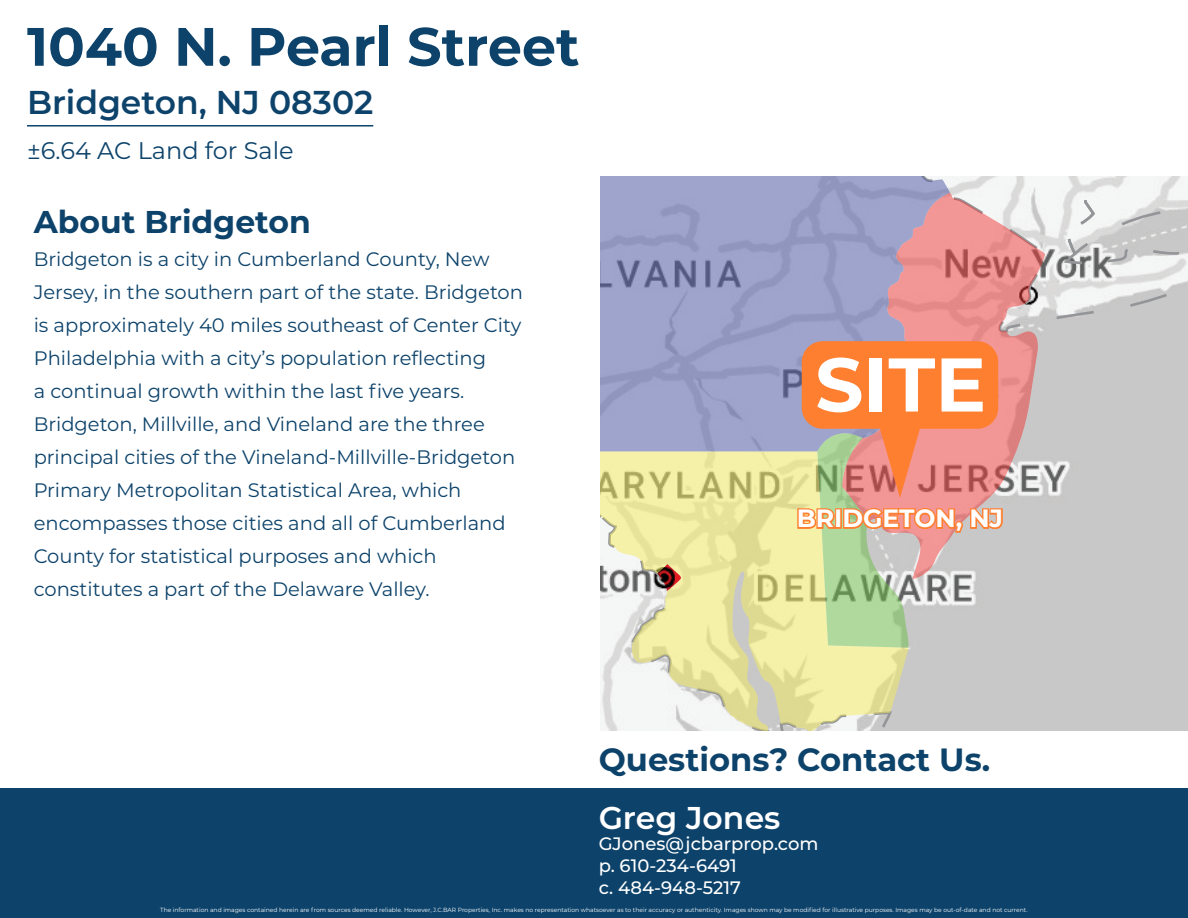
<style>
.page{position:relative;width:1188px;height:918px;background:#fff}
.page>*{position:absolute;margin:0;border:0;box-sizing:border-box;transform-origin:0 0}
.t1{font:700 54px "Montserrat";color:#0d436b}
.t2{font:600 33px "Montserrat";color:#0d436b}
.t3{font:700 32.1px "Montserrat";color:#0d436b}
.t4{font:700 31.5px "Montserrat";color:#0d436b}
.t5{font:600 31.5px "Montserrat";color:#fff}
.t6{font:700 25.05px "Montserrat";color:#fff}
.t7{font:24px "Montserrat";color:#0d436b}
.t8{font:19.5px/33px "Montserrat";color:#0d436b}
.t9{font:500 18px/21.6px "Montserrat";color:#fff}
.t10{font:6px "Montserrat";color:#fff}
</style>
<div class="page">
<img style="left:908px;top:176px;width:280px;height:554px">
<svg style="left:950px;top:176px;width:99px;height:135px"></svg>
<svg style="left:1054px;top:285px;width:133px;height:36px"></svg>
<svg style="left:1084px;top:176px;width:9px;height:10px"></svg>
<svg style="left:1078px;top:197px;width:18px;height:30px"></svg>
<svg style="left:1061px;top:236px;width:121px;height:30px"></svg>
<svg style="left:1119px;top:207px;width:64px;height:21px"></svg>
<svg style="left:601px;top:451px;width:307px;height:279px;background:#e8e5af"></svg>
<svg style="left:950px;top:193px;width:95px;height:386px;background:#dbaaa9"></svg>
<svg style="left:601px;top:176px;width:349px;height:275px;background:#a19ec3"></svg>
<svg style="left:601px;top:510px;width:80px;height:81px"></svg>
<svg style="left:796px;top:341px;width:208px;height:307px;background:#ddaf8c"></svg>
<div style="left:0;top:788px;width:1188px;height:130px;background:#0d436b"></div>
<hr style="left:27px;top:125px;width:346px;height:2px;background:#0d436b">
<h1 class="t1" style="left:27px;top:8px;width:554px">1040 N. Pearl Street</h1>
<h2 class="t2" style="left:27px;top:79px;width:348px">Bridgeton, NJ 08302</h2>
<p class="t7" style="left:27px;top:134px;width:268px">±6.64 AC Land for Sale</p>
<h3 class="t4" style="left:34px;top:199px;width:279px">About Bridgeton</h3>
<p class="t8" style="left:34px;top:242px;width:491px">Bridgeton is a city in Cumberland County, New Jersey, in the southern part of the state. Bridgeton is approximately 40 miles southeast of Center City Philadelphia with a city’s population reflecting<br>a continual growth within the last five years.<br>Bridgeton, Millville, and Vineland are the three principal cities of the Vineland-Millville-Bridgeton Primary Metropolitan Statistical Area, which encompasses those cities and all of Cumberland County for statistical purposes and which constitutes a part of the Delaware Valley.</p>
<p class="t6" style="left:797px;top:500px;width:208px">BRIDGETON, NJ</p>
<h3 class="t3" style="left:599px;top:737px;width:393px">Questions? Contact Us.</h3>
<h3 class="t5" style="left:599px;top:795px;width:183px">Greg Jones</h3>
<p class="t9" style="left:599px;top:832px;width:221px">GJones@jcbarprop.com p. 610-234-6491<br>c. 484-948-5217</p>
<p class="t10" style="left:160px;top:905px;width:869px">The information and images contained herein are from sources deemed reliable. However, J.C.BAR Properties, Inc. makes no representation whatsoever as to their accuracy or authenticity. Images shown may be modified for illustrative purposes. Images may be out-of-date and not current.</p>
</div>
